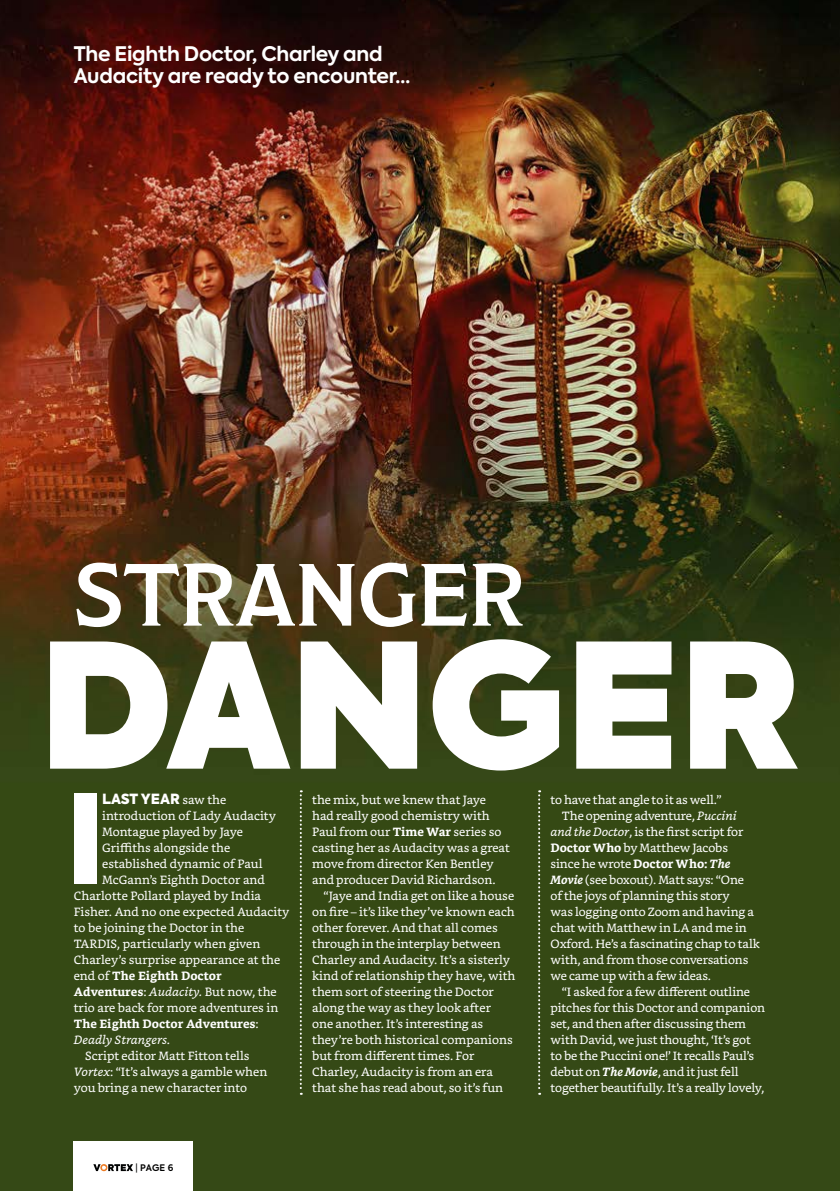
<style>
.page{position:relative;width:840px;height:1191px;background:#fff}
.page>*{position:absolute;margin:0;border:0;box-sizing:border-box;transform-origin:0 0}
.t1{font:800 172px "Axiforma";letter-spacing:-.01em;color:#fff}
.t2{font:500 88px "Modesto Text";color:#fff}
.t3{font:700 20px/22px "Axiforma";letter-spacing:-.01em;color:#fff}
.t4{font:900 14px "Axiforma";color:#fff}
.t5{font:12px/16px "Bookerly";color:#fff}
.t6{font:700 12px "Bookerly";color:#fff}
.t7{font:italic 12px "Bookerly";color:#fff}
.t8{font:600 9px "Axiforma";color:#000}
.s1{font-family:"Bookerly";font-weight:400;font-size:12px}
.s2{font-weight:400}
.s3{font-weight:700}
.s4{font-style:italic}
.s5{font-style:normal}
.s6{font-weight:700;font-style:italic}
</style>
<div class="page">
<img style="left:0;top:0;width:839px;height:980px">
<div style="left:0;top:980px;width:839px;height:211px;background:#354916"></div>
<div style="left:74px;top:793px;width:22px;height:90px;background:#fff"></div>
<svg style="left:299px;top:790px;width:2px;height:304px"></svg>
<svg style="left:538px;top:790px;width:2px;height:304px"></svg>
<div style="left:74px;top:1141px;width:119px;height:50px;background:#fff"></div>
<svg style="left:93px;top:1164px;width:40px;height:7px"></svg>
<h3 class="t3" style="left:74px;top:43px;width:338px">The Eighth Doctor, Charley and<br>Audacity are ready to encounter…</h3>
<h2 class="t2" style="left:74px;top:548px;width:452px">STRANGER</h2>
<h1 class="t1" style="left:38px;top:580px;width:764px">DANGER</h1>
<p class="t4" style="left:102px;top:789px;width:126px">LAST YEAR <span class="s1">saw the</span></p>
<p class="t5" style="left:102px;top:808px;width:175px">introduction of Lady Audacity</p>
<p class="t5" style="left:102px;top:824px;width:142px">Montague played by Jaye</p>
<p class="t5" style="left:102px;top:840px;width:130px">Griffiths alongside the</p>
<p class="t5" style="left:102px;top:856px;width:162px">established dynamic of Paul</p>
<p class="t5" style="left:102px;top:872px;width:164px">McGann’s Eighth Doctor and</p>
<p class="t5" style="left:74px;top:888px;width:189px">Charlotte Pollard played by India</p>
<p class="t5" style="left:74px;top:904px;width:217px">Fisher. And no one expected Audacity</p>
<p class="t5" style="left:74px;top:920px;width:172px">to be joining the Doctor in the</p>
<p class="t5" style="left:74px;top:936px;width:188px">TARDIS, particularly when given</p>
<p class="t5" style="left:74px;top:952px;width:208px">Charley’s surprise appearance at the</p>
<p class="t6" style="left:74px;top:969px;width:150px"><span class="s2">end of</span> The Eighth Doctor</p>
<p class="t5" style="left:74px;top:984px;width:204px"><span class="s3">Adventures</span>: <span class="s4">Audacity.</span> But now, the</p>
<p class="t5" style="left:74px;top:1000px;width:206px">trio are back for more adventures in</p>
<p class="t6" style="left:74px;top:1017px;width:186px">The Eighth Doctor Adventures<span class="s2">:</span></p>
<p class="t7" style="left:74px;top:1033px;width:98px">Deadly Strangers<span class="s5">.</span></p>
<p class="t5" style="left:85px;top:1048px;width:166px">Script editor Matt Fitton tells</p>
<p class="t5" style="left:74px;top:1064px;width:195px"><span class="s4">Vortex</span>: “It’s always a gamble when</p>
<p class="t5" style="left:74px;top:1080px;width:175px">you bring a new character into</p>
<p class="t5" style="left:312px;top:792px;width:199px">the mix, but we knew that Jaye had really good chemistry with<br>Paul from our <span class="s3">Time War</span> series so casting her as Audacity was a great move from director Ken Bentley and producer David Richardson.</p>
<p class="t5" style="left:312px;top:888px;width:205px;text-indent:11px">“Jaye and India get on like a house on fire – it’s like they’ve known each other forever. And that all comes through in the interplay between Charley and Audacity. It’s a sisterly kind of relationship they have, with them sort of steering the Doctor along the way as they look after<br>one another. It’s interesting as they’re both historical companions but from different times. For Charley, Audacity is from an era that she has read about, so it’s fun</p>
<p class="t8" style="left:135px;top:1161px;width:39px"><span class="s2">|</span> PAGE 6</p>
<p class="t5" style="left:550px;top:792px;width:172px">to have that angle to it as well.”</p>
<p class="t5" style="left:561px;top:808px;width:176px">The opening adventure, <span class="s4">Puccini</span></p>
<p class="t5" style="left:550px;top:824px;width:194px"><span class="s4">and the Doctor</span>, is the first script for</p>
<p class="t5" style="left:550px;top:840px;width:179px"><span class="s3">Doctor Who</span> by Matthew Jacobs</p>
<p class="t5" style="left:550px;top:856px;width:181px">since he wrote <span class="s3">Doctor Who:</span> <span class="s6">The</span></p>
<p class="t5" style="left:550px;top:872px;width:195px"><span class="s6">Movie</span> (see boxout). Matt says: “One</p>
<p class="t5" style="left:550px;top:888px;width:180px">of the joys of planning this story</p>
<p class="t5" style="left:550px;top:904px;width:205px">was logging onto Zoom and having a</p>
<p class="t5" style="left:550px;top:920px;width:198px">chat with Matthew in LA and me in</p>
<p class="t5" style="left:550px;top:936px;width:211px">Oxford. He’s a fascinating chap to talk</p>
<p class="t5" style="left:550px;top:952px;width:199px">with, and from those conversations</p>
<p class="t5" style="left:550px;top:968px;width:162px">we came up with a few ideas.</p>
<p class="t5" style="left:561px;top:984px;width:190px">“I asked for a few different outline</p>
<p class="t5" style="left:550px;top:1000px;width:216px">pitches for this Doctor and companion</p>
<p class="t5" style="left:550px;top:1016px;width:197px">set, and then after discussing them</p>
<p class="t5" style="left:550px;top:1032px;width:202px">with David, we just thought, ‘It’s got</p>
<p class="t5" style="left:550px;top:1048px;width:205px">to be the Puccini one!’ It recalls Paul’s</p>
<p class="t5" style="left:550px;top:1064px;width:189px">debut on <span class="s6">The Movie</span>, and it just fell</p>
<p class="t5" style="left:550px;top:1080px;width:215px">together beautifully. It’s a really lovely,</p>
</div>
